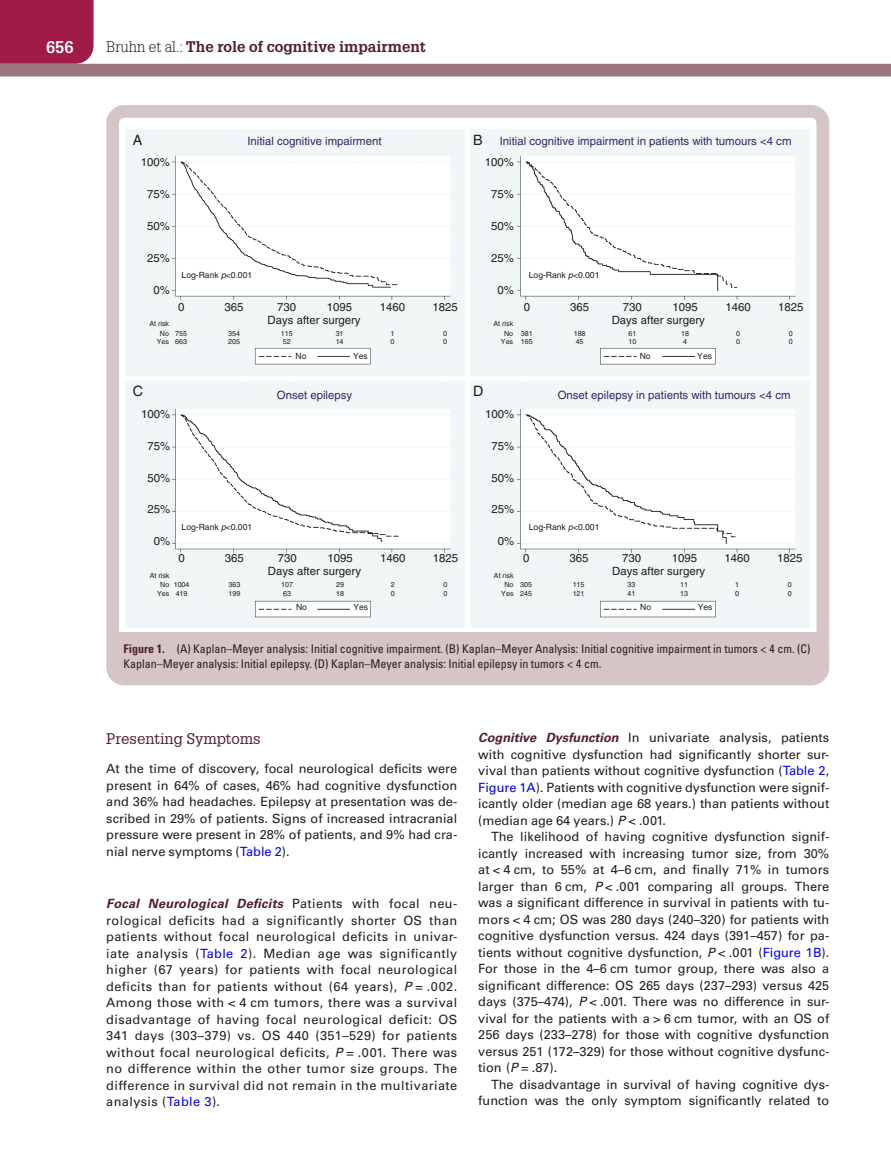
<style>
.page{position:relative;width:891px;height:1175px;background:#fff}
.page>*{position:absolute;margin:0;border:0;box-sizing:border-box;transform-origin:0 0}
.t1{font:700 16.5px "Glypha LT Std";color:#fff}
.t2{font:15px "Glypha LT Std Bold 2";color:#511e2a}
.HeadB{font:15px "Glypha LT Std";color:#511e2a}
.t3{font:14.25px "Helvetica";color:#1d1e1f}
.HeadC{font:12.75px/16.5px "Univers LT Std";letter-spacing:.025em;color:#231f20;text-align:justify}
.TextInd{font:12.75px/16.5px "Univers LT Std";color:#231f20;text-align:justify}
.Text{font:12.75px/16.5px "Univers LT Std";color:#231f20;text-align:justify}
.FigCapt{font:condensed 12px/15px "Univers LT Std";color:#231f20}
.t4{font:11.4px "Helvetica";color:#1d1e1f}
.t5{font:11.4px "Helvetica";color:#2c2a6d}
.t6{font:8.55px "Helvetica";color:#1d1e1f}
.t7{font:7.2px/8.2px "Helvetica";color:#1d1e1f}
.s1{font-family:"Glypha LT Std";font-weight:300;color:#231f20}
.s2{font-style:italic}
.s3{font-weight:700;color:#511e2a}
.s4{color:#00f}
.s5{font-weight:700;font-style:italic;color:#511e2a}
</style>
<div class="page">
<div style="left:0;top:0;width:94px;height:64px;background:#a11b47"></div>
<div style="left:0;top:64px;width:891px;height:12px;background:#9d777c"></div>
<img style="left:126px;top:129px;width:684px;height:499px">
<div style="left:118px;top:632px;width:700px;height:43px;background:#d5c5c6"></div>
<div style="left:106px;top:105px;width:723px;height:580px;border:13px solid #d5c5c6;border-radius:12px"></div>
<p class="t1" style="left:46px;top:37px;width:29px">656</p>
<p class="t2" style="left:106px;top:37px;width:321px"><span class="s1">Bruhn et al.:</span> The role of cognitive impairment</p>
<p class="t3" style="left:133px;top:132px;width:11px">A</p>
<p class="t3" style="left:473px;top:132px;width:11px">B</p>
<p class="t5" style="left:247px;top:134px;width:136px">Initial cognitive impairment</p>
<p class="t5" style="left:500px;top:134px;width:293px">Initial cognitive impairment in patients with tumours &lt;4 cm</p>
<p class="t4" style="left:141px;top:156px;width:31px">100%</p>
<p class="t4" style="left:147px;top:187px;width:24px">75%</p>
<p class="t4" style="left:147px;top:219px;width:24px">50%</p>
<p class="t4" style="left:147px;top:251px;width:24px">25%</p>
<p class="t4" style="left:153px;top:283px;width:18px">0%</p>
<p class="t4" style="left:485px;top:156px;width:31px">100%</p>
<p class="t4" style="left:491px;top:187px;width:24px">75%</p>
<p class="t4" style="left:491px;top:219px;width:24px">50%</p>
<p class="t4" style="left:491px;top:251px;width:24px">25%</p>
<p class="t4" style="left:498px;top:283px;width:18px">0%</p>
<p class="t6" style="left:182px;top:270px;width:72px">Log-Rank <span class="s2">p</span>&lt;0.001</p>
<p class="t6" style="left:529px;top:270px;width:72px">Log-Rank <span class="s2">p</span>&lt;0.001</p>
<p class="t4" style="left:178px;top:300px;width:8px">0</p>
<p class="t4" style="left:225px;top:300px;width:21px">365</p>
<p class="t4" style="left:277px;top:300px;width:21px">730</p>
<p class="t4" style="left:327px;top:300px;width:27px">1095</p>
<p class="t4" style="left:380px;top:300px;width:27px">1460</p>
<p class="t4" style="left:433px;top:300px;width:27px">1825</p>
<p class="t4" style="left:524px;top:300px;width:8px">0</p>
<p class="t4" style="left:570px;top:300px;width:21px">365</p>
<p class="t4" style="left:623px;top:300px;width:21px">730</p>
<p class="t4" style="left:673px;top:300px;width:27px">1095</p>
<p class="t4" style="left:725px;top:300px;width:27px">1460</p>
<p class="t4" style="left:778px;top:300px;width:27px">1825</p>
<p class="t7" style="left:149px;top:319px;width:21px">At risk</p>
<p class="t4" style="left:268px;top:313px;width:95px">Days after surgery</p>
<p class="t7" style="left:160px;top:329px;width:29px;text-align:right">No 755<br>663</p>
<p class="t7" style="left:228px;top:329px;width:13px">354<br>205</p>
<p class="t7" style="left:281px;top:329px;width:13px">115<br>52</p>
<p class="t7" style="left:336px;top:329px;width:9px">31<br>14</p>
<p class="t7" style="left:390px;top:329px;width:5px">1<br>0</p>
<p class="t7" style="left:443px;top:329px;width:5px">0<br>0</p>
<p class="t6" style="left:296px;top:351px;width:12px">No</p>
<p class="t7" style="left:157px;top:337px;width:14px">Yes</p>
<p class="t6" style="left:353px;top:351px;width:16px">Yes</p>
<p class="t7" style="left:494px;top:319px;width:21px">At risk</p>
<p class="t4" style="left:612px;top:313px;width:95px">Days after surgery</p>
<p class="t7" style="left:504px;top:329px;width:30px;text-align:right">No 381<br>165</p>
<p class="t7" style="left:574px;top:329px;width:13px">188<br>45</p>
<p class="t7" style="left:628px;top:329px;width:9px">61<br>10</p>
<p class="t7" style="left:681px;top:329px;width:9px">18<br>4</p>
<p class="t7" style="left:736px;top:329px;width:5px">0<br>0</p>
<p class="t7" style="left:789px;top:329px;width:5px">0<br>0</p>
<p class="t6" style="left:640px;top:351px;width:12px">No</p>
<p class="t6" style="left:697px;top:351px;width:16px">Yes</p>
<p class="t7" style="left:501px;top:337px;width:14px">Yes</p>
<p class="t3" style="left:133px;top:383px;width:12px">C</p>
<p class="t3" style="left:473px;top:383px;width:12px">D</p>
<p class="t5" style="left:277px;top:388px;width:77px">Onset epilepsy</p>
<p class="t5" style="left:558px;top:388px;width:234px">Onset epilepsy in patients with tumours &lt;4 cm</p>
<p class="t4" style="left:141px;top:407px;width:31px">100%</p>
<p class="t4" style="left:147px;top:439px;width:24px">75%</p>
<p class="t4" style="left:147px;top:471px;width:24px">50%</p>
<p class="t4" style="left:147px;top:503px;width:24px">25%</p>
<p class="t4" style="left:154px;top:534px;width:18px">0%</p>
<p class="t4" style="left:485px;top:407px;width:31px">100%</p>
<p class="t4" style="left:492px;top:439px;width:24px">75%</p>
<p class="t4" style="left:492px;top:471px;width:24px">50%</p>
<p class="t4" style="left:492px;top:503px;width:24px">25%</p>
<p class="t4" style="left:498px;top:534px;width:18px">0%</p>
<p class="t6" style="left:182px;top:522px;width:72px">Log-Rank <span class="s2">p</span>&lt;0.001</p>
<p class="t6" style="left:529px;top:522px;width:72px">Log-Rank <span class="s2">p</span>&lt;0.001</p>
<p class="t4" style="left:178px;top:552px;width:8px">0</p>
<p class="t4" style="left:225px;top:552px;width:21px">365</p>
<p class="t4" style="left:278px;top:552px;width:21px">730</p>
<p class="t4" style="left:327px;top:552px;width:27px">1095</p>
<p class="t4" style="left:380px;top:552px;width:27px">1460</p>
<p class="t4" style="left:433px;top:552px;width:27px">1825</p>
<p class="t4" style="left:523px;top:552px;width:8px">0</p>
<p class="t4" style="left:569px;top:552px;width:21px">365</p>
<p class="t4" style="left:622px;top:552px;width:21px">730</p>
<p class="t4" style="left:672px;top:552px;width:27px">1095</p>
<p class="t4" style="left:724px;top:552px;width:27px">1460</p>
<p class="t4" style="left:777px;top:552px;width:27px">1825</p>
<p class="t7" style="left:150px;top:571px;width:21px">At risk</p>
<p class="t4" style="left:268px;top:564px;width:95px">Days after surgery</p>
<p class="t7" style="left:160px;top:581px;width:31px;text-align:right">No 1004<br>419</p>
<p class="t7" style="left:228px;top:581px;width:13px">363<br>199</p>
<p class="t7" style="left:281px;top:581px;width:13px">107<br>63</p>
<p class="t7" style="left:336px;top:581px;width:9px">29<br>18</p>
<p class="t7" style="left:391px;top:581px;width:5px">2<br>0</p>
<p class="t7" style="left:444px;top:581px;width:5px">0<br>0</p>
<p class="t6" style="left:296px;top:602px;width:12px">No</p>
<p class="t6" style="left:354px;top:602px;width:16px">Yes</p>
<p class="t7" style="left:157px;top:589px;width:14px">Yes</p>
<p class="t7" style="left:494px;top:571px;width:21px">At risk</p>
<p class="t4" style="left:612px;top:564px;width:95px">Days after surgery</p>
<p class="t7" style="left:504px;top:581px;width:29px;text-align:right">No 305<br>245</p>
<p class="t7" style="left:573px;top:581px;width:13px">115<br>121</p>
<p class="t7" style="left:627px;top:581px;width:9px">33<br>41</p>
<p class="t7" style="left:680px;top:581px;width:9px">11<br>13</p>
<p class="t7" style="left:735px;top:581px;width:5px">1<br>0</p>
<p class="t7" style="left:788px;top:581px;width:5px">0<br>0</p>
<p class="t6" style="left:640px;top:602px;width:12px">No</p>
<p class="t6" style="left:698px;top:602px;width:16px">Yes</p>
<p class="t7" style="left:501px;top:589px;width:14px">Yes</p>
<p class="FigCapt" style="left:124px;top:641px;width:689px"><span class="s3">Figure 1.</span> (A) Kaplan–Meyer analysis: Initial cognitive impairment. (B) Kaplan–Meyer Analysis: Initial cognitive impairment in tumors &lt; 4 cm. (C)<br>Kaplan–Meyer analysis: Initial epilepsy. (D) Kaplan–Meyer analysis: Initial epilepsy in tumors &lt; 4 cm.</p>
<p class="HeadB" style="left:106px;top:729px;width:156px">Presenting Symptoms</p>
<p class="Text" style="left:106px;top:760px;width:353px">At the time of discovery, focal neurological deficits were present in 64% of cases, 46% had cognitive dysfunction and 36% had headaches. Epilepsy at presentation was de&shy;scribed in 29% of patients. Signs of increased intracranial pressure were present in 28% of patients, and 9% had cra&shy;nial nerve symptoms (<span class="s4">Table 2</span>).</p>
<p class="HeadC" style="left:106px;top:895px;width:353px"><span class="s5">Focal Neurological Deficits</span> Patients with focal neu&shy;rological deficits had a significantly shorter OS than patients without focal neurological deficits in univar&shy;iate analysis (<span class="s4">Table 2</span>). Median age was significantly higher (67 years) for patients with focal neurological deficits than for patients without (64 years), <span class="s2">P</span> = .002.<br>Among those with &lt; 4 cm tumors, there was a survival disadvantage of having focal neurological deficit: OS 341 days (303–379) vs. OS 440 (351–529) for patients without focal neurological deficits, <span class="s2">P</span> = .001. There was no difference within the other tumor size groups. The difference in survival did not remain in the multivariate analysis (<span class="s4">Table 3</span>).</p>
<p class="HeadC" style="left:478px;top:729px;width:352px"><span class="s5">Cognitive Dysfunction</span> In univariate analysis, patients with cognitive dysfunction had significantly shorter sur&shy;vival than patients without cognitive dysfunction (<span class="s4">Table 2</span>, <span class="s4">Figure 1A</span>). Patients with cognitive dysfunction were signif&shy;icantly older (median age 68 years.) than patients without (median age 64 years.) <span class="s2">P</span> &lt; .001.</p>
<p class="TextInd" style="left:478px;top:828px;width:353px;text-indent:13px">The likelihood of having cognitive dysfunction signif&shy;icantly increased with increasing tumor size, from 30% at &lt; 4 cm, to 55% at 4–6 cm, and finally 71% in tumors larger than 6 cm, <span class="s2">P</span> &lt; .001 comparing all groups. There was a significant difference in survival in patients with tu&shy;mors &lt; 4 cm; OS was 280 days (240–320) for patients with cognitive dysfunction versus. 424 days (391–457) for pa&shy;tients without cognitive dysfunction, <span class="s2">P</span> &lt; .001 (<span class="s4">Figure 1B</span>).<br>For those in the 4–6 cm tumor group, there was also a significant difference: OS 265 days (237–293) versus 425 days (375–474), <span class="s2">P</span> &lt; .001. There was no difference in sur&shy;vival for the patients with a &gt; 6 cm tumor, with an OS of 256 days (233–278) for those with cognitive dysfunction versus 251 (172–329) for those without cognitive dysfunc&shy;tion (<span class="s2">P</span> = .87).</p>
<p class="TextInd" style="left:478px;top:1076px;width:353px;text-align:right">The disadvantage in survival of having cognitive dys&shy;function was the only symptom significantly related to</p>
</div>
